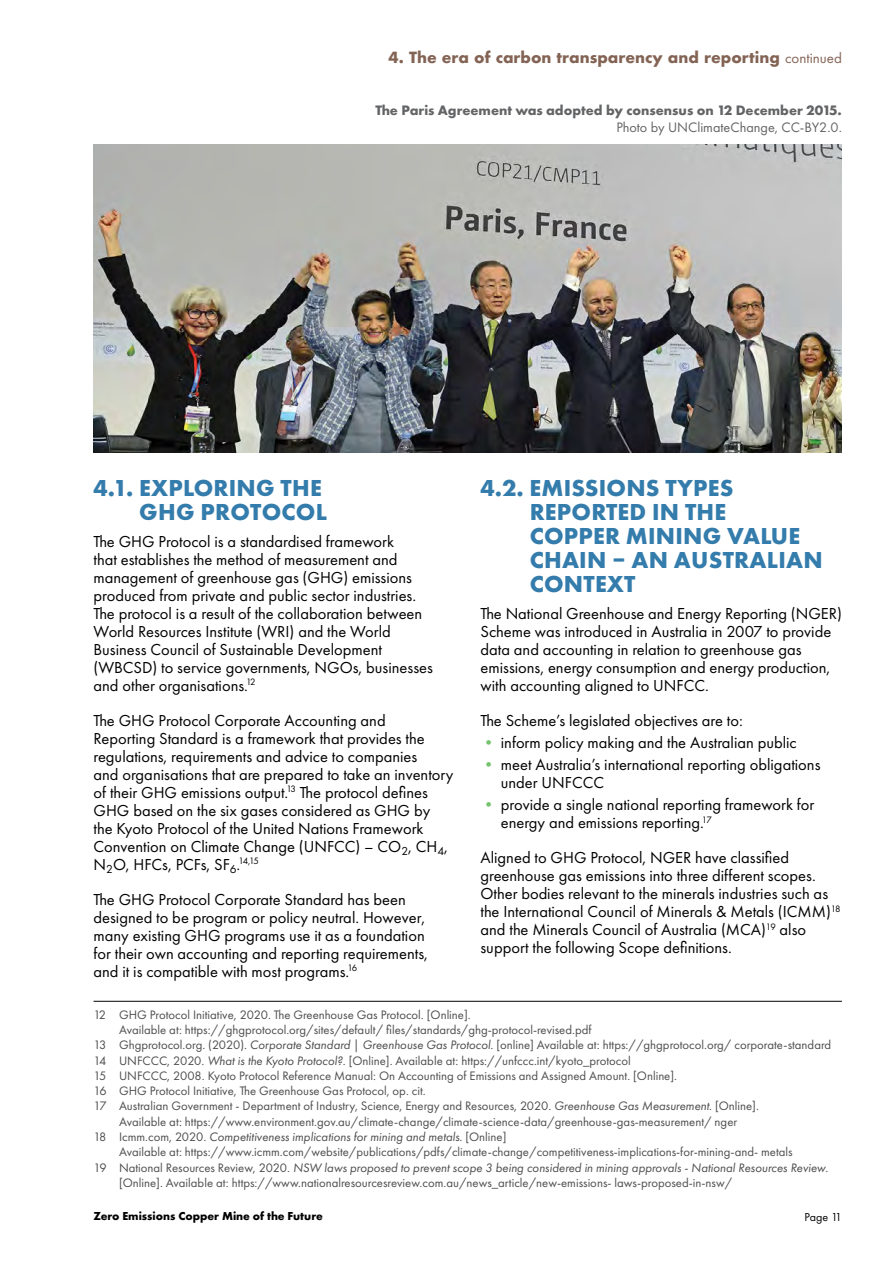
<style>
.page{position:relative;width:893px;height:1263px;background:#fff}
.page>*{position:absolute;margin:0;border:0;box-sizing:border-box;transform-origin:0 0}
.t1{font:700 24px/24px "Futura PT";letter-spacing:.01em;color:#347cac;text-align:right}
.t2{font:16.5px/18px "Futura PT";color:#000}
.t3{font:700 15px "Futura";color:#836354}
.t4{font:700 14.25px "Futura PT";color:#636466}
.t5{font:14.25px "Futura PT";color:#636466}
.t6{font:12.75px "Futura PT";color:#4d4d4f}
.t7{font:italic 12.75px "Futura PT";color:#4d4d4f}
.t8{font:700 12px "Futura PT";color:#000}
.t9{font:12px "Futura PT";letter-spacing:-.01em;color:#000}
.s1{font-family:"Futura PT";font-weight:400}
.s2{color:#75c26f}
.s3{font-style:italic}
.s4{font-style:normal}
</style>
<div class="page">
<img style="left:94px;top:145px;width:748px;height:308px">
<hr style="left:94px;top:1001px;width:748px;height:1px;background:#000">
<p class="t3" style="left:389px;top:47px;width:455px">4. The era of carbon transparency and reporting <span class="s1">continued</span></p>
<p class="t4" style="left:375px;top:101px;width:468px">The Paris Agreement was adopted by consensus on 12 December 2015.</p>
<p class="t5" style="left:616px;top:119px;width:227px">Photo by UNClimateChange, CC-BY2.0.</p>
<h1 class="t1" style="left:94px;top:475px;width:235px">4.1. EXPLORING THE<br>GHG PROTOCOL</h1>
<p class="t2" style="left:94px;top:532px;width:341px">The GHG Protocol is a standardised framework<br>that establishes the method of measurement and management of greenhouse gas (GHG) emissions produced from private and public sector industries.<br>The protocol is a result of the collaboration between World Resources Institute (WRI) and the World Business Council of Sustainable Development (WBCSD) to service governments, NGOs, businesses and other organisations.<sup>12</sup></p>
<p class="t2" style="left:94px;top:711px;width:361px">The GHG Protocol Corporate Accounting and<br>Reporting Standard is a framework that provides the regulations, requirements and advice to companies<br>and organisations that are prepared to take an inventory of their GHG emissions output.<sup>13</sup> The protocol defines GHG based on the six gases considered as GHG by<br>the Kyoto Protocol of the United Nations Framework Convention on Climate Change (UNFCC) – CO<sub>2</sub>, CH<sub>4</sub>, N<sub>2</sub>O, HFCs, PCFs, SF<sub>6</sub>.<sup>14,15</sup></p>
<p class="t2" style="left:94px;top:890px;width:336px">The GHG Protocol Corporate Standard has been designed to be program or policy neutral. However, many existing GHG programs use it as a foundation for their own accounting and reporting requirements, and it is compatible with most programs.<sup>16</sup></p>
<h1 class="t1" style="left:530px;top:475px;width:295px;text-align:left;text-indent:-49px">4.2. EMISSIONS TYPES<br>REPORTED IN THE<br>COPPER MINING VALUE<br>CHAIN – AN AUSTRALIAN<br>CONTEXT</h1>
<p class="t2" style="left:480px;top:604px;width:363px">The National Greenhouse and Energy Reporting (NGER)<br>Scheme was introduced in Australia in 2007 to provide data and accounting in relation to greenhouse gas emissions, energy consumption and energy production, with accounting aligned to UNFCC.</p>
<p class="t2" style="left:480px;top:711px;width:264px">The Scheme’s legislated objectives are to:</p>
<p class="t2" style="left:480px;top:733px;width:318px"><span class="s2">•</span> inform policy making and the Australian public</p>
<p class="t2" style="left:501px;top:756px;width:321px;text-indent:-20px"><span class="s2">•</span> meet Australia’s international reporting obligations under UNFCCC</p>
<p class="t2" style="left:501px;top:796px;width:315px;text-indent:-20px"><span class="s2">•</span> provide a single national reporting framework for energy and emissions reporting.<sup>17</sup></p>
<p class="t2" style="left:480px;top:849px;width:362px">Aligned to GHG Protocol, NGER have classified greenhouse gas emissions into three different scopes.<br>Other bodies relevant to the minerals industries such as the International Council of Minerals &amp; Metals (ICMM)<sup>18 </sup>and the Minerals Council of Australia (MCA)<sup>19</sup> also support the following Scope definitions.</p>
<p class="t6" style="left:94px;top:1007px;width:379px">12 GHG Protocol Initiative, 2020. The Greenhouse Gas Protocol. [Online].</p>
<p class="t6" style="left:119px;top:1022px;width:474px">Available at: https://ghgprotocol.org/sites/default/ files/standards/ghg-protocol-revised.pdf</p>
<p class="t6" style="left:94px;top:1037px;width:739px">13 Ghgprotocol.org. (2020). <span class="s3">Corporate Standard | Greenhouse Gas Protocol.</span> [online] Available at: https://ghgprotocol.org/ corporate-standard</p>
<p class="t6" style="left:94px;top:1053px;width:539px">14 UNFCCC, 2020. <span class="s3">What is the Kyoto Protocol?</span>. [Online]. Available at: https://unfccc.int/kyoto_protocol</p>
<p class="t6" style="left:94px;top:1068px;width:585px">15 UNFCCC, 2008. Kyoto Protocol Reference Manual: On Accounting of Emissions and Assigned Amount. [Online].</p>
<p class="t6" style="left:94px;top:1083px;width:334px">16 GHG Protocol Initiative, The Greenhouse Gas Protocol, op. cit.</p>
<p class="t6" style="left:94px;top:1099px;width:667px">17 Australian Government - Department of Industry, Science, Energy and Resources, 2020. <span class="s3">Greenhouse Gas Measurement</span>. [Online].</p>
<p class="t6" style="left:119px;top:1114px;width:620px">Available at: https://www.environment.gov.au/climate-change/climate-science-data/greenhouse-gas-measurement/ nger</p>
<p class="t7" style="left:94px;top:1129px;width:414px"><span class="s4">18 Icmm.com, 2020.</span> Competitiveness implications for mining and metals<span class="s4">. [Online]</span></p>
<p class="t6" style="left:119px;top:1144px;width:675px">Available at: https://www.icmm.com/website/publications/pdfs/climate-change/competitiveness-implications-for-mining-and- metals</p>
<p class="t7" style="left:94px;top:1160px;width:736px"><span class="s4">19 National Resources Review, 2020.</span> NSW laws proposed to prevent scope 3 being considered in mining approvals - National Resources Review.</p>
<p class="t6" style="left:119px;top:1175px;width:615px">[Online]. Available at: https://www.nationalresourcesreview.com.au/news_article/new-emissions- laws-proposed-in-nsw/</p>
<p class="t8" style="left:94px;top:1208px;width:231px">Zero Emissions Copper Mine of the Future</p>
<p class="t9" style="left:805px;top:1210px;width:39px">Page 11</p>
</div>
